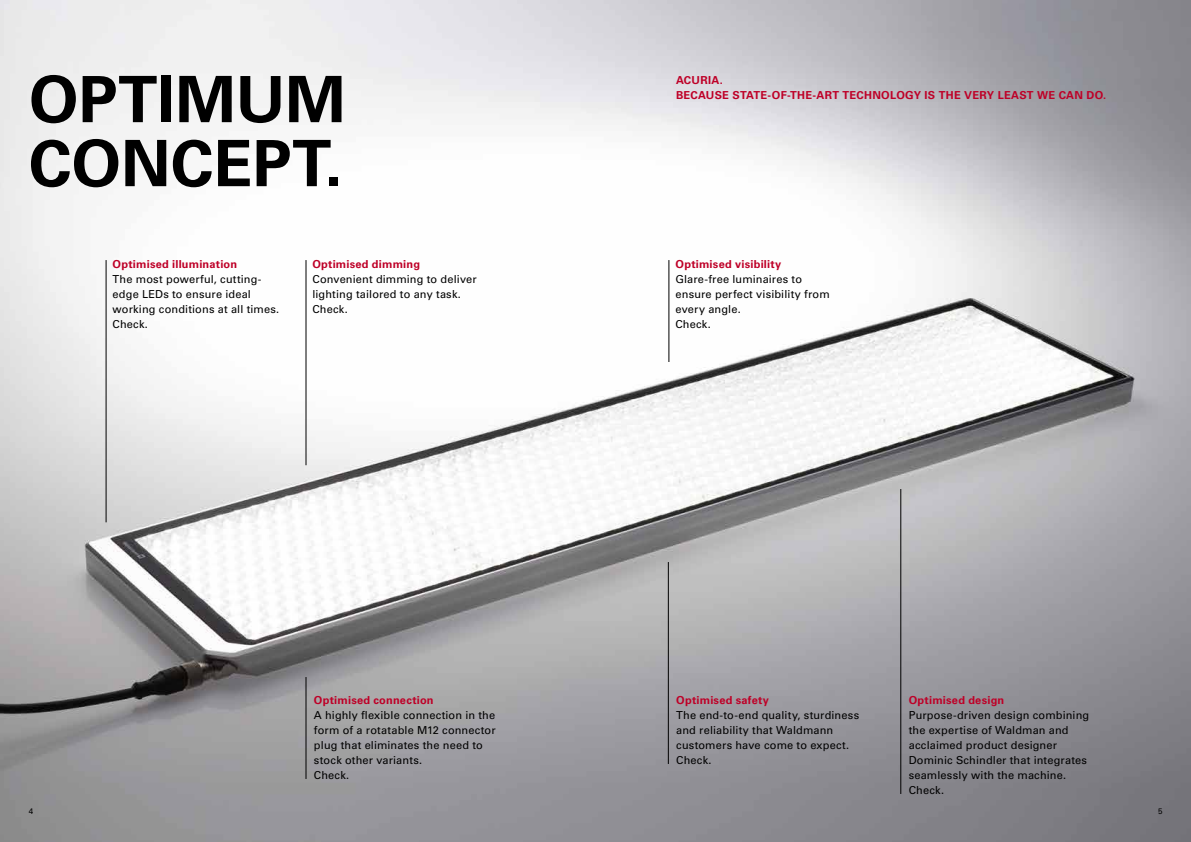
<style>
.page{position:relative;width:1191px;height:842px;background:#fff}
.page>*{position:absolute;margin:0;border:0;box-sizing:border-box;transform-origin:0 0}
.t1{font:700 64px/64px "Univers LT Pro 65";color:#000}
.t2{font:11px/15px "Univers LT Pro 55 Roman";letter-spacing:.01em;color:#000}
.t3{font:700 11px/15px "Univers LT Pro 65";letter-spacing:.02em;color:#be0027}
.t4{font:8px "Univers LT Pro 55 Roman";color:#000}
</style>
<div class="page">
<img style="left:0;top:0;width:1191px;height:842px">
<hr style="left:106px;top:260px;width:1px;height:262px;background:#000">
<hr style="left:306px;top:260px;width:1px;height:205px;background:#000">
<hr style="left:306px;top:677px;width:1px;height:102px;background:#000">
<hr style="left:668px;top:260px;width:1px;height:102px;background:#000">
<hr style="left:668px;top:562px;width:1px;height:202px;background:#000">
<hr style="left:900px;top:489px;width:1px;height:305px;background:#000">
<h1 class="t1" style="left:29px;top:68px;width:318px">OPTIMUM<br>CONCEPT.</h1>
<p class="t3" style="left:113px;top:257px;width:126px">Optimised illumination</p>
<p class="t2" style="left:113px;top:272px;width:168px">The most powerful, cutting&shy;edge LEDs to ensure ideal working conditions at all times.<br>Check.</p>
<p class="t3" style="left:312px;top:257px;width:109px">Optimised dimming</p>
<p class="t2" style="left:312px;top:272px;width:166px">Convenient dimming to deliver lighting tailored to any task.<br>Check.</p>
<p class="t3" style="left:314px;top:693px;width:121px">Optimised connection</p>
<p class="t2" style="left:314px;top:708px;width:183px">A highly flexible connection in the form of a rotatable M12 connector plug that eliminates the need to stock other variants.<br>Check.</p>
<p class="t3" style="left:676px;top:72px;width:432px">ACURIA.<br>BECAUSE STATE-OF-THE-ART TECHNOLOGY IS THE VERY LEAST WE CAN DO.</p>
<p class="t3" style="left:675px;top:257px;width:107px">Optimised visibility</p>
<p class="t2" style="left:675px;top:272px;width:156px">Glare-free luminaires to ensure perfect visibility from every angle.<br>Check.</p>
<p class="t3" style="left:676px;top:693px;width:94px">Optimised safety</p>
<p class="t2" style="left:676px;top:708px;width:184px">The end-to-end quality, sturdiness and reliability that Waldmann customers have come to expect.<br>Check.</p>
<p class="t3" style="left:908px;top:693px;width:97px">Optimised design</p>
<p class="t2" style="left:908px;top:708px;width:182px">Purpose-driven design combining the expertise of Waldman and acclaimed product designer<br>Dominic Schindler that integrates seamlessly with the machine.<br>Check.</p>
<p class="t4" style="left:29px;top:806px;width:6px">4</p>
<p class="t4" style="left:1158px;top:806px;width:6px">5</p>
</div>
